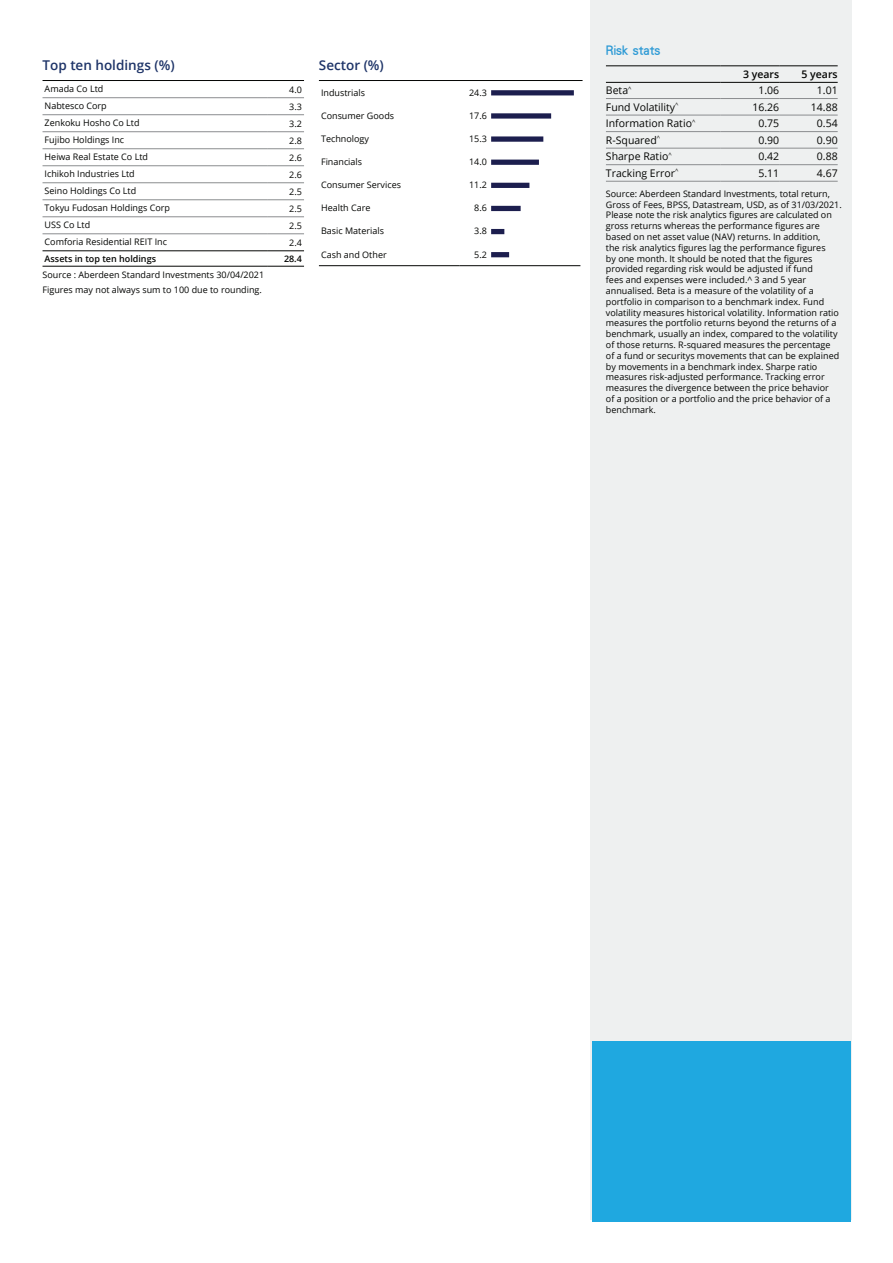
<style>
.page{position:relative;width:893px;height:1263px;background:#fff}
.page>*{position:absolute;margin:0;border:0;box-sizing:border-box;transform-origin:0 0}
.t1{font:600 13.5px "Open Sans";color:#1e3468}
.t2{font:13.5px "DF Li Hei HK W5";color:#2b99d5}
.t3{font:10.5px "Open Sans";color:#040503}
.t4{font:600 10.5px "Open Sans";color:#040503}
.t5{font:9px/10.8px "Open Sans";color:#040503}
.t6{font:600 9px "Open Sans";color:#040503}
</style>
<div class="page">
<div style="left:590px;top:0;width:262px;height:1219px;background:#eef0f0"></div>
<div style="left:592px;top:1041px;width:259px;height:180px;background:#1fa8e0"></div>
<hr style="left:43px;top:80px;width:261px;height:1px;background:#040503">
<hr style="left:43px;top:97px;width:225px;height:1px;background:#8b8d8f">
<hr style="left:268px;top:97px;width:36px;height:1px;background:#8b8d8f">
<hr style="left:43px;top:114px;width:225px;height:1px;background:#8b8d8f">
<hr style="left:268px;top:114px;width:36px;height:1px;background:#8b8d8f">
<hr style="left:43px;top:131px;width:225px;height:1px;background:#8b8d8f">
<hr style="left:268px;top:131px;width:36px;height:1px;background:#8b8d8f">
<hr style="left:43px;top:148px;width:225px;height:1px;background:#8b8d8f">
<hr style="left:268px;top:148px;width:36px;height:1px;background:#8b8d8f">
<hr style="left:43px;top:165px;width:225px;height:1px;background:#8b8d8f">
<hr style="left:268px;top:165px;width:36px;height:1px;background:#8b8d8f">
<hr style="left:43px;top:182px;width:225px;height:1px;background:#8b8d8f">
<hr style="left:268px;top:182px;width:36px;height:1px;background:#8b8d8f">
<hr style="left:43px;top:199px;width:225px;height:1px;background:#8b8d8f">
<hr style="left:268px;top:199px;width:36px;height:1px;background:#8b8d8f">
<hr style="left:43px;top:217px;width:225px;height:1px;background:#8b8d8f">
<hr style="left:268px;top:217px;width:36px;height:1px;background:#8b8d8f">
<hr style="left:43px;top:234px;width:225px;height:1px;background:#8b8d8f">
<hr style="left:268px;top:234px;width:36px;height:1px;background:#8b8d8f">
<hr style="left:43px;top:251px;width:225px;height:1px;background:#040503">
<hr style="left:43px;top:266px;width:225px;height:1px;background:#040503">
<hr style="left:268px;top:251px;width:36px;height:1px;background:#040503">
<hr style="left:268px;top:266px;width:36px;height:1px;background:#040503">
<hr style="left:319px;top:80px;width:264px;height:1px;background:#040503">
<hr style="left:319px;top:265px;width:140px;height:1px;background:#040503">
<hr style="left:459px;top:265px;width:30px;height:1px;background:#040503">
<hr style="left:489px;top:265px;width:91px;height:1px;background:#040503">
<div style="left:491px;top:90px;width:83px;height:5px;background:#1c1e4e"></div>
<div style="left:491px;top:113px;width:60px;height:6px;background:#1c1e4e"></div>
<div style="left:491px;top:136px;width:52px;height:6px;background:#1c1e4e"></div>
<div style="left:491px;top:160px;width:48px;height:5px;background:#1c1e4e"></div>
<div style="left:491px;top:183px;width:38px;height:5px;background:#1c1e4e"></div>
<div style="left:491px;top:206px;width:30px;height:5px;background:#1c1e4e"></div>
<div style="left:491px;top:229px;width:13px;height:5px;background:#1c1e4e"></div>
<div style="left:491px;top:252px;width:18px;height:5px;background:#1c1e4e"></div>
<hr style="left:606px;top:65px;width:115px;height:1px;background:#040503">
<hr style="left:721px;top:65px;width:58px;height:1px;background:#040503">
<hr style="left:779px;top:65px;width:59px;height:1px;background:#040503">
<hr style="left:606px;top:82px;width:115px;height:1px;background:#040503">
<hr style="left:721px;top:82px;width:58px;height:1px;background:#040503">
<hr style="left:779px;top:82px;width:59px;height:1px;background:#040503">
<hr style="left:606px;top:98px;width:115px;height:1px;background:#8b8d8f">
<hr style="left:721px;top:98px;width:58px;height:1px;background:#8b8d8f">
<hr style="left:779px;top:98px;width:59px;height:1px;background:#8b8d8f">
<hr style="left:606px;top:115px;width:115px;height:1px;background:#8b8d8f">
<hr style="left:721px;top:115px;width:58px;height:1px;background:#8b8d8f">
<hr style="left:779px;top:115px;width:59px;height:1px;background:#8b8d8f">
<hr style="left:606px;top:131px;width:115px;height:1px;background:#8b8d8f">
<hr style="left:721px;top:131px;width:58px;height:1px;background:#8b8d8f">
<hr style="left:779px;top:131px;width:59px;height:1px;background:#8b8d8f">
<hr style="left:606px;top:148px;width:115px;height:1px;background:#8b8d8f">
<hr style="left:721px;top:148px;width:58px;height:1px;background:#8b8d8f">
<hr style="left:779px;top:148px;width:59px;height:1px;background:#8b8d8f">
<hr style="left:606px;top:164px;width:115px;height:1px;background:#8b8d8f">
<hr style="left:721px;top:164px;width:58px;height:1px;background:#8b8d8f">
<hr style="left:779px;top:164px;width:59px;height:1px;background:#8b8d8f">
<hr style="left:606px;top:181px;width:115px;height:1px;background:#8b8d8f">
<hr style="left:721px;top:181px;width:58px;height:1px;background:#8b8d8f">
<hr style="left:779px;top:181px;width:59px;height:1px;background:#8b8d8f">
<h1 class="t1" style="left:43px;top:55px;width:134px">Top ten holdings (%)</h1>
<p class="t5" style="left:45px;top:83px;width:60px">Amada Co Ltd</p>
<p class="t5" style="left:289px;top:84px;width:14px">4.0</p>
<p class="t5" style="left:45px;top:100px;width:64px">Nabtesco Corp</p>
<p class="t5" style="left:289px;top:101px;width:14px">3.3</p>
<p class="t5" style="left:45px;top:117px;width:96px">Zenkoku Hosho Co Ltd</p>
<p class="t5" style="left:289px;top:118px;width:14px">3.2</p>
<p class="t5" style="left:45px;top:134px;width:81px">Fujibo Holdings Inc</p>
<p class="t5" style="left:289px;top:135px;width:14px">2.8</p>
<p class="t5" style="left:45px;top:151px;width:105px">Heiwa Real Estate Co Ltd</p>
<p class="t5" style="left:289px;top:152px;width:14px">2.6</p>
<p class="t5" style="left:45px;top:168px;width:92px">Ichikoh Industries Ltd</p>
<p class="t5" style="left:289px;top:169px;width:14px">2.6</p>
<p class="t5" style="left:45px;top:185px;width:93px">Seino Holdings Co Ltd</p>
<p class="t5" style="left:289px;top:186px;width:14px">2.5</p>
<p class="t5" style="left:45px;top:202px;width:127px">Tokyu Fudosan Holdings Corp</p>
<p class="t5" style="left:289px;top:203px;width:14px">2.5</p>
<p class="t5" style="left:45px;top:219px;width:47px">USS Co Ltd</p>
<p class="t5" style="left:289px;top:220px;width:14px">2.5</p>
<p class="t5" style="left:45px;top:236px;width:124px">Comforia Residential REIT Inc</p>
<p class="t5" style="left:289px;top:237px;width:14px">2.4</p>
<p class="t6" style="left:45px;top:252px;width:113px">Assets in top ten holdings</p>
<p class="t6" style="left:284px;top:252px;width:19px">28.4</p>
<p class="t5" style="left:43px;top:266px;width:223px;line-height:15.5px">Source : Aberdeen Standard Investments 30/04/2021<br>Figures may not always sum to 100 due to rounding.</p>
<h1 class="t1" style="left:319px;top:55px;width:66px">Sector (%)</h1>
<p class="t5" style="left:321px;top:87px;width:46px">Industrials</p>
<p class="t5" style="left:469px;top:87px;width:19px">24.3</p>
<p class="t5" style="left:321px;top:110px;width:75px">Consumer Goods</p>
<p class="t5" style="left:469px;top:110px;width:19px">17.6</p>
<p class="t5" style="left:321px;top:133px;width:49px">Technology</p>
<p class="t5" style="left:469px;top:133px;width:19px">15.3</p>
<p class="t5" style="left:321px;top:156px;width:43px">Financials</p>
<p class="t5" style="left:469px;top:156px;width:19px">14.0</p>
<p class="t5" style="left:321px;top:179px;width:81px">Consumer Services</p>
<p class="t5" style="left:469px;top:179px;width:19px">11.2</p>
<p class="t5" style="left:321px;top:202px;width:51px">Health Care</p>
<p class="t5" style="left:474px;top:202px;width:14px">8.6</p>
<p class="t5" style="left:321px;top:226px;width:64px">Basic Materials</p>
<p class="t5" style="left:474px;top:226px;width:14px">3.8</p>
<p class="t5" style="left:321px;top:249px;width:67px">Cash and Other</p>
<p class="t5" style="left:474px;top:249px;width:14px">5.2</p>
<h1 class="t2" style="left:606px;top:43px;width:56px">Risk stats</h1>
<p class="t4" style="left:743px;top:67px;width:38px">3 years</p>
<p class="t4" style="left:801px;top:67px;width:38px">5 years</p>
<p class="t3" style="left:606px;top:83px;width:27px">Beta<sup>^</sup></p>
<p class="t3" style="left:758px;top:83px;width:22px">1.06</p>
<p class="t3" style="left:817px;top:83px;width:22px">1.01</p>
<p class="t3" style="left:606px;top:100px;width:74px">Fund Volatility<sup>^</sup></p>
<p class="t3" style="left:752px;top:100px;width:28px">16.26</p>
<p class="t3" style="left:811px;top:100px;width:28px">14.88</p>
<p class="t3" style="left:606px;top:116px;width:91px">Information Ratio<sup>^</sup></p>
<p class="t3" style="left:758px;top:116px;width:22px">0.75</p>
<p class="t3" style="left:817px;top:116px;width:22px">0.54</p>
<p class="t3" style="left:606px;top:133px;width:56px">R-Squared<sup>^</sup></p>
<p class="t3" style="left:758px;top:133px;width:22px">0.90</p>
<p class="t3" style="left:817px;top:133px;width:22px">0.90</p>
<p class="t3" style="left:606px;top:149px;width:67px">Sharpe Ratio<sup>^</sup></p>
<p class="t3" style="left:758px;top:149px;width:22px">0.42</p>
<p class="t3" style="left:817px;top:149px;width:22px">0.88</p>
<p class="t3" style="left:606px;top:166px;width:74px">Tracking Error<sup>^</sup></p>
<p class="t3" style="left:758px;top:166px;width:22px">5.11</p>
<p class="t3" style="left:817px;top:166px;width:22px">4.67</p>
<p class="t5" style="left:606px;top:188px;width:237px">Source: Aberdeen Standard Investments, total return, Gross of Fees, BPSS, Datastream, USD, as of 31/03/2021.<br>Please note the risk analytics figures are calculated on gross returns whereas the performance figures are based on net asset value (NAV) returns. In addition,<br>the risk analytics figures lag the performance figures<br>by one month. It should be noted that the figures provided regarding risk would be adjusted if fund<br>fees and expenses were included.^ 3 and 5 year annualised. Beta is a measure of the volatility of a portfolio in comparison to a benchmark index. Fund volatility measures historical volatility. Information ratio measures the portfolio returns beyond the returns of a benchmark, usually an index, compared to the volatility of those returns. R-squared measures the percentage<br>of a fund or securitys movements that can be explained by movements in a benchmark index. Sharpe ratio measures risk-adjusted performance. Tracking error measures the divergence between the price behavior<br>of a position or a portfolio and the price behavior of a benchmark.</p>
</div>
